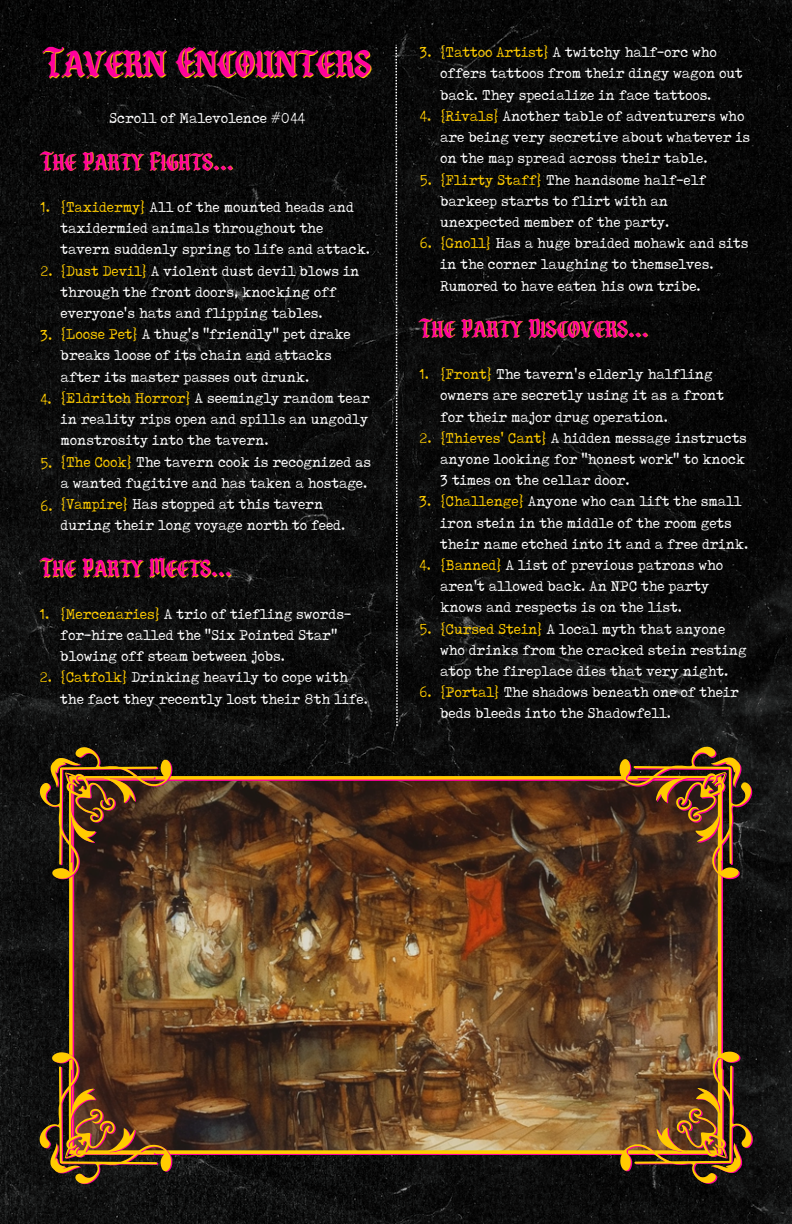
<style>
.page{position:relative;width:792px;height:1224px;background:#fff}
.page>*{position:absolute;margin:0;border:0;box-sizing:border-box;transform-origin:0 0}
.t1{font:38px "Cristone";color:#ff009d}
.t2{font:24px "Cristone";color:#ff009d}
.t3{font:16px/21.2px "Tox Typewriter";color:#fff}
.t4{font:16px "Tox Typewriter";color:#fc0}
.s1{color:#fc0}
</style>
<div class="page">
<img style="left:0;top:0;width:792px;height:1224px">
<svg style="left:395px;top:45px;width:3px;height:681px"></svg>
<img style="left:69px;top:776px;width:652px;height:378px">
<svg style="left:40px;top:1052px;width:133px;height:133px"></svg>
<svg style="left:40px;top:747px;width:133px;height:133px"></svg>
<img style="left:620px;top:1051px;width:133px;height:133px">
<svg style="left:619px;top:746px;width:133px;height:133px"></svg>
<p class="t1" style="left:43px;top:46px;width:329px">Tavern Encounters</p>
<p class="t3" style="left:109px;top:108px;width:197px">Scroll of Malevolence #044</p>
<p class="t2" style="left:40px;top:151px;width:195px">The Party Fights...</p>
<p class="t4" style="left:40px;top:199px;width:12px">1.</p>
<p class="t4" style="left:40px;top:263px;width:14px">2.</p>
<p class="t4" style="left:40px;top:327px;width:14px">3.</p>
<p class="t4" style="left:40px;top:391px;width:13px">4.</p>
<p class="t4" style="left:40px;top:455px;width:14px">5.</p>
<p class="t4" style="left:40px;top:497px;width:14px">6.</p>
<p class="t3" style="left:61px;top:196px;width:311px"><span class="s1">{Taxidermy}</span> All of the mounted heads and taxidermied animals throughout the tavern suddenly spring to life and attack.</p>
<p class="t3" style="left:61px;top:260px;width:300px"><span class="s1">{Dust Devil}</span> A violent dust devil blows in through the front doors, knocking off everyone's hats and flipping tables.</p>
<p class="t3" style="left:61px;top:324px;width:292px"><span class="s1">{Loose Pet}</span> A thug's "friendly" pet drake breaks loose of its chain and attacks after its master passes out drunk.</p>
<p class="t3" style="left:61px;top:387px;width:311px;text-align:justify"><span class="s1">{Eldritch Horror}</span> A seemingly random tear in reality rips open and spills an ungodly monstrosity into the tavern.</p>
<p class="t3" style="left:61px;top:451px;width:312px"><span class="s1">{The Cook}</span> The tavern cook is recognized as a wanted fugitive and has taken a hostage.</p>
<p class="t3" style="left:61px;top:493px;width:286px"><span class="s1">{Vampire}</span> Has stopped at this tavern during their long voyage north to feed.</p>
<p class="t2" style="left:40px;top:557px;width:193px">The Party Meets...</p>
<p class="t4" style="left:39px;top:605px;width:12px">1.</p>
<p class="t3" style="left:60px;top:603px;width:292px"><span class="s1">{Mercenaries}</span> A trio of tiefling swords&shy;for-hire called the "Six Pointed Star" blowing off steam between jobs.</p>
<p class="t3" style="left:60px;top:667px;width:309px"><span class="s1">{Catfolk}</span> Drinking heavily to cope with the fact they recently lost their 8th life.</p>
<p class="t4" style="left:39px;top:669px;width:14px">2.</p>
<p class="t4" style="left:419px;top:44px;width:14px">3.</p>
<p class="t4" style="left:419px;top:108px;width:13px">4.</p>
<p class="t4" style="left:419px;top:171px;width:14px">5.</p>
<p class="t4" style="left:419px;top:235px;width:14px">6.</p>
<p class="t3" style="left:440px;top:42px;width:304px"><span class="s1">{Tattoo Artist}</span> A twitchy half-orc who offers tattoos from their dingy wagon out back. They specialize in face tattoos.</p>
<p class="t3" style="left:440px;top:105px;width:312px"><span class="s1">{Rivals}</span> Another table of adventurers who are being very secretive about whatever is on the map spread across their table.</p>
<p class="t3" style="left:440px;top:169px;width:267px"><span class="s1">{Flirty Staff}</span> The handsome half-elf barkeep starts to flirt with an unexpected member of the party.</p>
<p class="t3" style="left:440px;top:232px;width:310px"><span class="s1">{Gnoll}</span> Has a huge braided mohawk and sits in the corner laughing to themselves.<br>Rumored to have eaten his own tribe.</p>
<p class="t2" style="left:419px;top:318px;width:231px">The Party Discovers...</p>
<p class="t4" style="left:419px;top:366px;width:12px">1.</p>
<p class="t4" style="left:419px;top:429px;width:14px">2.</p>
<p class="t4" style="left:419px;top:493px;width:14px">3.</p>
<p class="t4" style="left:419px;top:557px;width:13px">4.</p>
<p class="t4" style="left:419px;top:620px;width:14px">5.</p>
<p class="t4" style="left:419px;top:684px;width:14px">6.</p>
<p class="t3" style="left:440px;top:363px;width:285px"><span class="s1">{Front}</span> The tavern's elderly halfling owners are secretly using it as a front for their major drug operation.</p>
<p class="t3" style="left:440px;top:427px;width:308px;text-align:justify"><span class="s1">{Thieves' Cant}</span> A hidden message instructs anyone looking for "honest work" to knock 3 times on the cellar door.</p>
<p class="t3" style="left:440px;top:491px;width:310px"><span class="s1">{Challenge}</span> Anyone who can lift the small iron stein in the middle of the room gets their name etched into it and a free drink.</p>
<p class="t3" style="left:440px;top:554px;width:285px"><span class="s1">{Banned}</span> A list of previous patrons who aren't allowed back. An NPC the party knows and respects is on the list.</p>
<p class="t3" style="left:440px;top:618px;width:308px"><span class="s1">{Cursed Stein}</span> A local myth that anyone who drinks from the cracked stein resting atop the fireplace dies that very night.</p>
<p class="t3" style="left:440px;top:682px;width:300px"><span class="s1">{Portal}</span> The shadows beneath one of their beds bleeds into the Shadowfell.</p>
</div>
